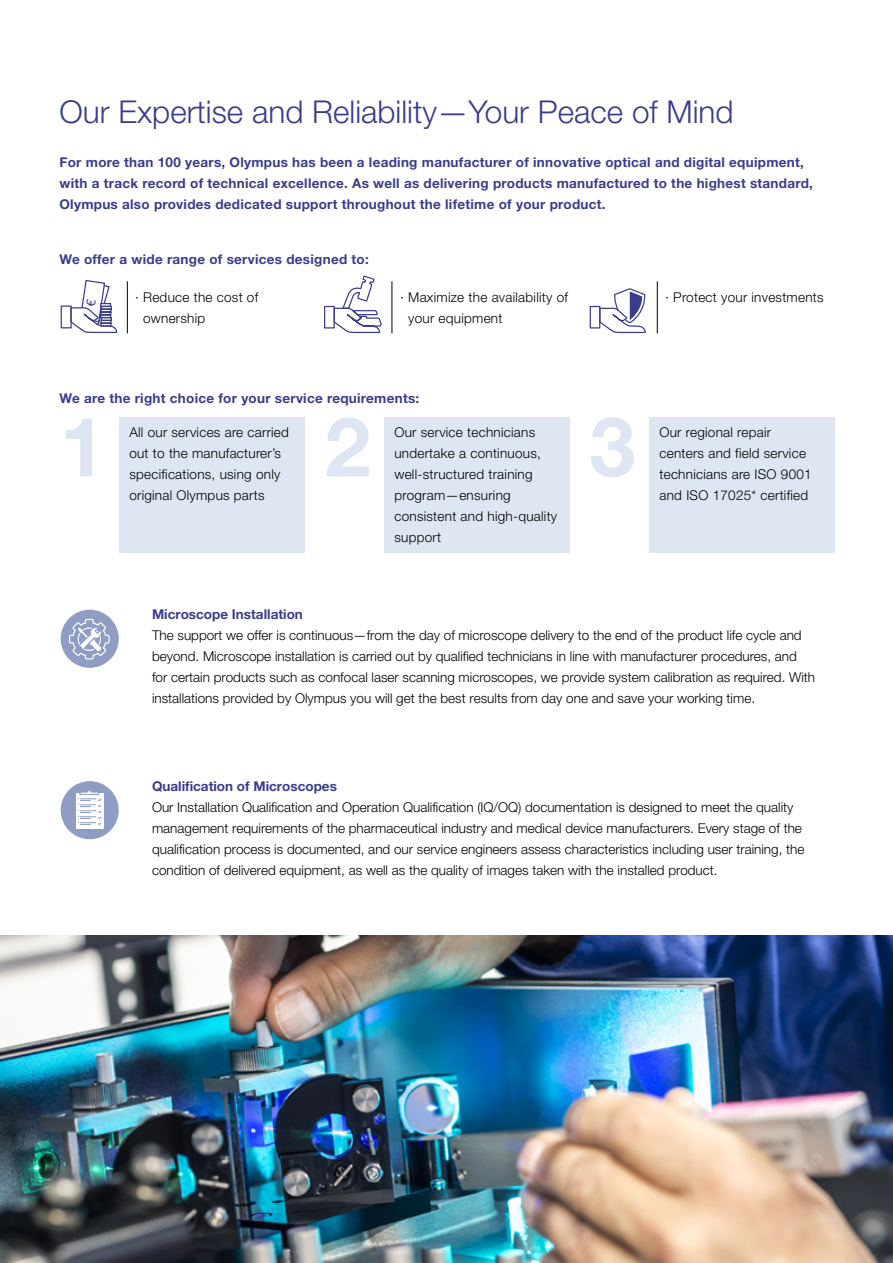
<style>
.page{position:relative;width:893px;height:1263px;background:#fff}
.page>*{position:absolute;margin:0;border:0;box-sizing:border-box;transform-origin:0 0}
.t1{font:700 82.65px "Helvetica Neue LT Pro";color:#dee6f4}
.t2{font:300 31.5px "Helvetica Neue LT Pro";color:#3a3d8c}
.t3{font:300 13.5px/21px "Helvetica Neue LT Pro";color:#000}
.t4{font:300 13.5px/21px "Helvetica Neue LT Pro";letter-spacing:.02em;color:#000}
.t5{font:700 13.5px/21px "Helvetica Neue LT Pro";letter-spacing:.02em;color:#3a3d8c}
.t6{font:700 13.5px "Helvetica Neue LT Pro";color:#3a3d8c}
</style>
<div class="page">
<img style="left:0;top:935px;width:893px;height:328px">
<svg style="left:333px;top:275px;width:49px;height:59px"></svg>
<div style="left:324px;top:306px;width:11px;height:22px;border:1px solid #3a3d8c"></div>
<div style="left:61px;top:305px;width:11px;height:23px;border:1px solid #3a3d8c"></div>
<div style="left:590px;top:306px;width:10px;height:22px;border:1px solid #3a3d8c"></div>
<svg style="left:599px;top:288px;width:47px;height:46px"></svg>
<hr style="left:127px;top:281px;width:1px;height:52px;background:#000">
<hr style="left:392px;top:281px;width:1px;height:52px;background:#000">
<hr style="left:657px;top:281px;width:1px;height:52px;background:#000">
<div style="left:61px;top:610px;width:58px;height:58px;background:#8f9dc4;border-radius:50%"></div>
<svg style="left:68px;top:618px;width:42px;height:42px"></svg>
<div style="left:61px;top:781px;width:58px;height:58px;background:#8f9dc4;border-radius:50%"></div>
<div style="left:76px;top:793px;width:28px;height:36px;background:#fff"></div>
<svg style="left:78px;top:790px;width:24px;height:35px"></svg>
<div style="left:119px;top:417px;width:185px;height:136px;background:#dee6f4"></div>
<div style="left:649px;top:417px;width:185px;height:136px;background:#dee6f4"></div>
<div style="left:384px;top:417px;width:185px;height:136px;background:#dee6f4"></div>
<svg style="left:70px;top:279px;width:48px;height:54px"></svg>
<h2 class="t2" style="left:60px;top:93px;width:675px">Our Expertise and Reliability—Your Peace of Mind</h2>
<p class="t5" style="left:60px;top:151px;width:755px">For more than 100 years, Olympus has been a leading manufacturer of innovative optical and digital equipment, with a track record of technical excellence. As well as delivering products manufactured to the highest standard,<br>Olympus also provides dedicated support throughout the lifetime of your product.</p>
<p class="t5" style="left:60px;top:248px;width:311px">We offer a wide range of services designed to:</p>
<p class="t4" style="left:143px;top:286px;width:117px;text-indent:-8px">∙ Reduce the cost of ownership</p>
<p class="t4" style="left:665px;top:286px;width:160px">∙ Protect your investments</p>
<p class="t4" style="left:408px;top:286px;width:161px;text-indent:-8px">∙ Maximize the availability of your equipment</p>
<p class="t5" style="left:60px;top:387px;width:361px">We are the right choice for your service requirements:</p>
<h1 class="t1" style="left:60px;top:396px;width:47px">1</h1>
<h1 class="t1" style="left:325px;top:396px;width:47px">2</h1>
<h1 class="t1" style="left:589px;top:396px;width:47px">3</h1>
<p class="t4" style="left:129px;top:422px;width:161px">All our services are carried out to the manufacturer’s specifications, using only original Olympus parts</p>
<p class="t4" style="left:659px;top:422px;width:154px">Our regional repair centers and field service technicians are ISO 9001 and ISO 17025* certified</p>
<p class="t4" style="left:394px;top:422px;width:164px">Our service technicians undertake a continuous, well-structured training program—ensuring consistent and high-quality support</p>
<p class="t6" style="left:152px;top:606px;width:152px">Microscope Installation</p>
<p class="t3" style="left:152px;top:625px;width:665px">The support we offer is continuous—from the day of microscope delivery to the end of the product life cycle and beyond. Microscope installation is carried out by qualified technicians in line with manufacturer procedures, and for certain products such as confocal laser scanning microscopes, we provide system calibration as required. With installations provided by Olympus you will get the best results from day one and save your working time.</p>
<p class="t6" style="left:152px;top:778px;width:186px">Qualification of Microscopes</p>
<p class="t3" style="left:152px;top:796px;width:654px">Our Installation Qualification and Operation Qualification (IQ/OQ) documentation is designed to meet the quality management requirements of the pharmaceutical industry and medical device manufacturers. Every stage of the qualification process is documented, and our service engineers assess characteristics including user training, the condition of delivered equipment, as well as the quality of images taken with the installed product.</p>
</div>
